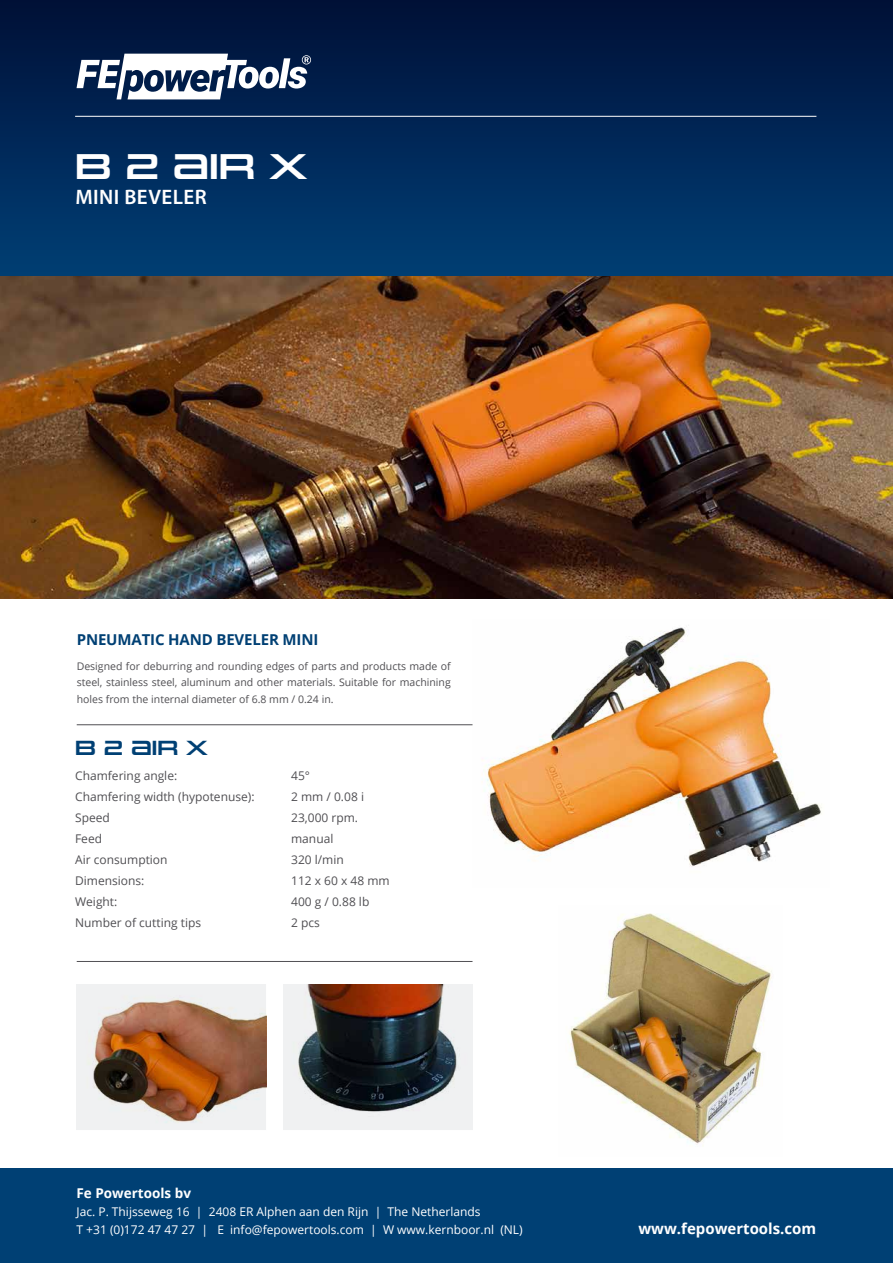
<style>
.page{position:relative;width:893px;height:1263px;background:#fff}
.page>*{position:absolute;margin:0;border:0;box-sizing:border-box;transform-origin:0 0}
.t1{font:36.75px "Uniwars Sb";color:#fff}
.t2{font:600 21px "Myriad Pro";letter-spacing:.025em;color:#fff}
.t3{font:21px "Uniwars Sb";color:#004074}
.t4{font:700 15px "Open Sans";letter-spacing:-.01em;color:#004074}
.t5{font:700 15px "Open Sans";color:#fff}
.t6{font:700 13.5px "Open Sans";color:#fff}
.t7{font:12px "Open Sans";color:#504f53}
.t8{font:12px/18px "Open Sans";color:#fff}
.t9{font:10.5px/16.5px "Open Sans";color:#504f53;text-align:justify}
</style>
<div class="page">
<div style="left:0;top:0;width:893px;height:296px;background:linear-gradient(to bottom,#000f37,#004279)"></div>
<hr style="left:75px;top:116px;width:741px;height:1px;background:#fff">
<hr style="left:77px;top:724px;width:395px;height:1px;background:#504f53">
<hr style="left:77px;top:961px;width:395px;height:1px;background:#504f53">
<svg style="left:77px;top:54px;width:234px;height:45px"></svg>
<div style="left:0;top:1168px;width:893px;height:95px;background:#004074"></div>
<img style="left:77px;top:985px;width:189px;height:145px">
<img style="left:283px;top:985px;width:189px;height:145px">
<img style="left:0;top:276px;width:893px;height:322px">
<img style="left:569px;top:913px;width:203px;height:233px">
<img style="left:472px;top:627px;width:350px;height:240px">
<h1 class="t1" style="left:75px;top:145px;width:234px">B 2 AIR X</h1>
<h2 class="t2" style="left:75px;top:184px;width:133px">MINI BEVELER</h2>
<h3 class="t4" style="left:77px;top:629px;width:243px">PNEUMATIC HAND BEVELER MINI</h3>
<p class="t9" style="left:77px;top:657px;width:375px">Designed for deburring and rounding edges of parts and products made of steel, stainless steel, aluminum and other materials. Suitable for machining holes from the internal diameter of 6.8 mm / 0.24 in.</p>
<h2 class="t3" style="left:75px;top:736px;width:135px">B 2 AIR X</h2>
<p class="t7" style="left:75px;top:768px;width:104px">Chamfering angle:</p>
<p class="t7" style="left:291px;top:768px;width:20px">45°</p>
<p class="t7" style="left:75px;top:789px;width:181px">Chamfering width (hypotenuse):</p>
<p class="t7" style="left:291px;top:789px;width:74px">2 mm / 0.08 i</p>
<p class="t7" style="left:75px;top:810px;width:36px">Speed</p>
<p class="t7" style="left:291px;top:810px;width:68px">23,000 rpm.</p>
<p class="t7" style="left:75px;top:831px;width:29px">Feed</p>
<p class="t7" style="left:291px;top:831px;width:44px">manual</p>
<p class="t7" style="left:75px;top:852px;width:94px">Air consumption</p>
<p class="t7" style="left:291px;top:852px;width:54px">320 l/min</p>
<p class="t7" style="left:75px;top:873px;width:71px">Dimensions:</p>
<p class="t7" style="left:291px;top:873px;width:100px">112 x 60 x 48 mm</p>
<p class="t7" style="left:75px;top:894px;width:44px">Weight:</p>
<p class="t7" style="left:291px;top:894px;width:80px">400 g / 0.88 lb</p>
<p class="t7" style="left:75px;top:915px;width:128px">Number of cutting tips</p>
<p class="t7" style="left:291px;top:915px;width:30px">2 pcs</p>
<p class="t6" style="left:77px;top:1184px;width:116px">Fe Powertools bv</p>
<p class="t8" style="left:77px;top:1202px;width:448px">Jac. P. Thijsseweg 16 | 2408 ER Alphen aan den Rijn | The Netherlands<br>T +31 (0)172 47 47 27 | E info@fepowertools.com | W www.kernboor.nl (NL)</p>
<h3 class="t5" style="left:638px;top:1218px;width:179px">www.fepowertools.com</h3>
</div>
